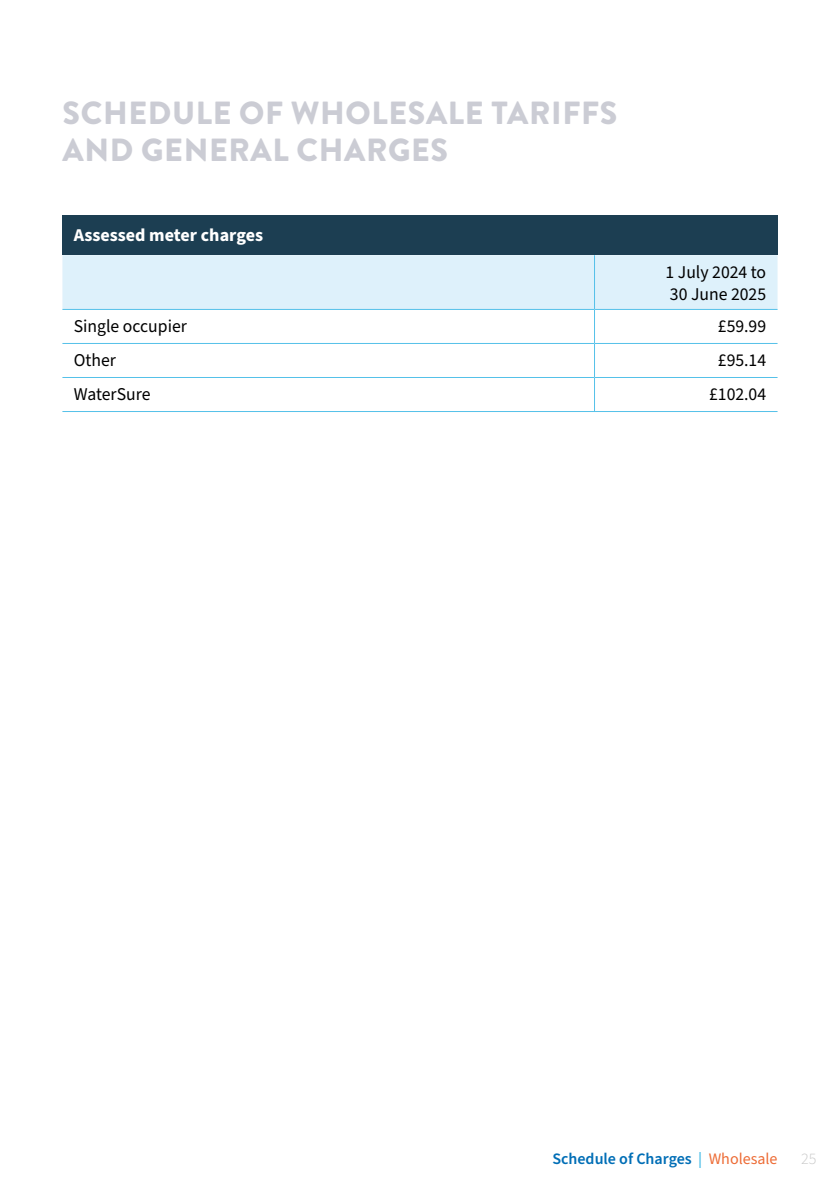
<style>
.page{position:relative;width:840px;height:1191px;background:#fff}
.page>*{position:absolute;margin:0;border:0;box-sizing:border-box;transform-origin:0 0}
.t1{font:900 32px/36px "Brandon Grotesque";letter-spacing:.02em;color:#cbccd4}
.t2{font:18px/21.6px "Source Sans Pro";color:#000}
.t3{font:700 18px "Source Sans Pro";color:#fff}
.t4{font:600 16px "Source Sans Pro";color:#006eb6}
.t5{font:300 16px "Source Sans Pro";color:#c6c6c6}
.s1{color:#55c1e9}
.s2{font-weight:400;color:#ed6c36}
</style>
<div class="page">
<div style="left:62px;top:215px;width:715px;height:40px;background:#1c3e52"></div>
<div style="left:62px;top:255px;width:715px;height:54px;background:#def1fb"></div>
<hr style="left:593px;top:255px;width:1px;height:54px;background:#55c1e9">
<hr style="left:593px;top:309px;width:1px;height:34px;background:#55c1e9">
<hr style="left:593px;top:343px;width:1px;height:34px;background:#55c1e9">
<hr style="left:62px;top:377px;width:531px;height:1px;background:#55c1e9">
<hr style="left:594px;top:377px;width:183px;height:1px;background:#55c1e9">
<hr style="left:593px;top:377px;width:1px;height:35px;background:#55c1e9">
<hr style="left:62px;top:411px;width:531px;height:1px;background:#55c1e9">
<hr style="left:594px;top:411px;width:183px;height:1px;background:#55c1e9">
<hr style="left:62px;top:309px;width:531px;height:1px;background:#55c1e9">
<hr style="left:594px;top:309px;width:183px;height:1px;background:#55c1e9">
<hr style="left:62px;top:343px;width:531px;height:1px;background:#55c1e9">
<hr style="left:594px;top:343px;width:183px;height:1px;background:#55c1e9">
<h1 class="t1" style="left:63px;top:95px;width:556px">SCHEDULE OF WHOLESALE TARIFFS<br>AND GENERAL CHARGES</h1>
<p class="t3" style="left:74px;top:227px;width:191px">Assessed meter charges</p>
<p class="t2" style="left:665px;top:262px;width:102px">1 July 2024 to<br>30 June 2025</p>
<p class="t2" style="left:74px;top:316px;width:115px">Single occupier</p>
<p class="t2" style="left:717px;top:316px;width:50px">£59.99</p>
<p class="t2" style="left:74px;top:350px;width:44px">Other</p>
<p class="t2" style="left:717px;top:350px;width:50px">£95.14</p>
<p class="t2" style="left:74px;top:384px;width:78px">WaterSure</p>
<p class="t2" style="left:708px;top:384px;width:59px">£102.04</p>
<p class="t4" style="left:552px;top:1152px;width:226px">Schedule of Charges <span class="s1">|</span> <span class="s2">Wholesale</span></p>
<p class="t5" style="left:800px;top:1149px;width:17px">25</p>
</div>
